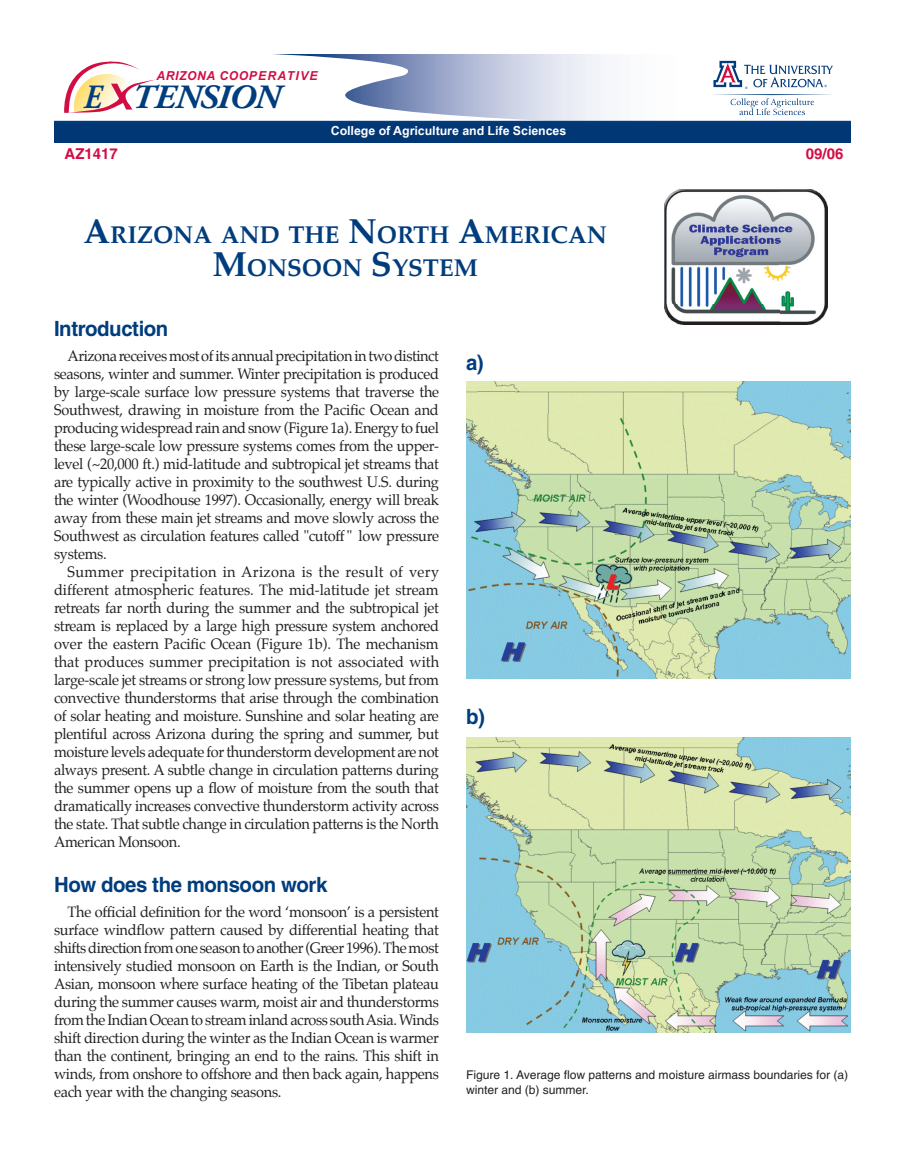
<style>
.page{position:relative;width:905px;height:1175px;background:#fff}
.page>*{position:absolute;margin:0;border:0;box-sizing:border-box;transform-origin:0 0}
.t1{font:italic 700 33.9px "Adobe Garamond Pro";letter-spacing:-.04em;color:#013d7d;scale:.87 1}
.t2{font:700 24.15px/33px "Palatino";color:#013d7d;text-align:center}
.t3{font:700 21px "Helvetica";letter-spacing:-.02em;color:#013d7d}
.t4{font:15px/18px "Palatino";letter-spacing:-.02em;color:#231f20;text-align:justify}
.t5{font:700 15px "Helvetica";color:#d20d44}
.t6{font:700 12.45px "Arial Narrow";color:#fff;scale:1.2 1}
.t7{font:italic 700 12.3px "Arial";letter-spacing:.05em;color:#d20d44}
.t8{font:12px/14.4px "Helvetica";color:#231f20}
.s1{font-size:34.5px}
</style>
<div class="page">
<svg style="left:270px;top:54px;width:297px;height:67px"></svg>
<svg style="left:64px;top:61px;width:91px;height:52px"></svg>
<hr style="left:54px;top:121px;width:796px;height:3px;background:#013d7d">
<div style="left:54px;top:124px;width:796px;height:19px;background:#013775"></div>
<svg style="left:712px;top:60px;width:121px;height:55px"></svg>
<img style="left:466px;top:381px;width:384px;height:297px">
<img style="left:466px;top:737px;width:384px;height:295px">
<img style="left:664px;top:189px;width:163px;height:135px">
<p class="t7" style="left:157px;top:68px;width:162px">ARIZONA COOPERATIVE</p>
<h1 class="t1" style="left:84px;top:77px;width:227px">E TENSION</h1>
<p class="t5" style="left:64px;top:144px;width:55px">AZ1417</p>
<p class="t6" style="left:331px;top:124px;width:198px">College of Agriculture and Life Sciences</p>
<h2 class="t2" style="left:83px;top:220px;width:525px"><span class="s1">A</span>RIZONA AND THE <span class="s1">N</span>ORTH <span class="s1">A</span>MERICAN<br><span class="s1">M</span>ONSOON <span class="s1">S</span>YSTEM</h2>
<p class="t5" style="left:805px;top:144px;width:39px">09/06</p>
<h3 class="t3" style="left:54px;top:316px;width:116px">Introduction</h3>
<p class="t4" style="left:54px;top:348px;width:386px;text-indent:14px">Arizona receives most of its annual precipitation in two distinct seasons, winter and summer. Winter precipitation is produced by large-scale surface low pressure systems that traverse the Southwest, drawing in moisture from the Pacific Ocean and producing widespread rain and snow (Figure 1a). Energy to fuel these large-scale low pressure systems comes from the upper&shy;level (~20,000 ft.) mid-latitude and subtropical jet streams that are typically active in proximity to the southwest U.S. during the winter (Woodhouse 1997). Occasionally, energy will break away from these main jet streams and move slowly across the Southwest as circulation features called "cutoff " low pressure systems.</p>
<p class="t4" style="left:54px;top:564px;width:386px;text-indent:14px">Summer precipitation in Arizona is the result of very different atmospheric features. The mid-latitude jet stream retreats far north during the summer and the subtropical jet stream is replaced by a large high pressure system anchored over the eastern Pacific Ocean (Figure 1b). The mechanism that produces summer precipitation is not associated with large-scale jet streams or strong low pressure systems, but from convective thunderstorms that arise through the combination of solar heating and moisture. Sunshine and solar heating are plentiful across Arizona during the spring and summer, but moisture levels adequate for thunderstorm development are not always present. A subtle change in circulation patterns during the summer opens up a flow of moisture from the south that dramatically increases convective thunderstorm activity across the state. That subtle change in circulation patterns is the North American Monsoon.</p>
<h3 class="t3" style="left:54px;top:872px;width:275px">How does the monsoon work</h3>
<p class="t4" style="left:54px;top:904px;width:386px;text-indent:14px">The official definition for the word ‘monsoon’ is a persistent surface windflow pattern caused by differential heating that shifts direction from one season to another (Greer 1996). The most intensively studied monsoon on Earth is the Indian, or South Asian, monsoon where surface heating of the Tibetan plateau during the summer causes warm, moist air and thunderstorms from the Indian Ocean to stream inland across south Asia. Winds shift direction during the winter as the Indian Ocean is warmer than the continent, bringing an end to the rains. This shift in winds, from onshore to offshore and then back again, happens each year with the changing seasons.</p>
<h3 class="t3" style="left:466px;top:349px;width:19px">a)</h3>
<h3 class="t3" style="left:466px;top:703px;width:20px">b)</h3>
<p class="t8" style="left:466px;top:1067px;width:384px">Figure 1. Average flow patterns and moisture airmass boundaries for (a) winter and (b) summer.</p>
</div>
